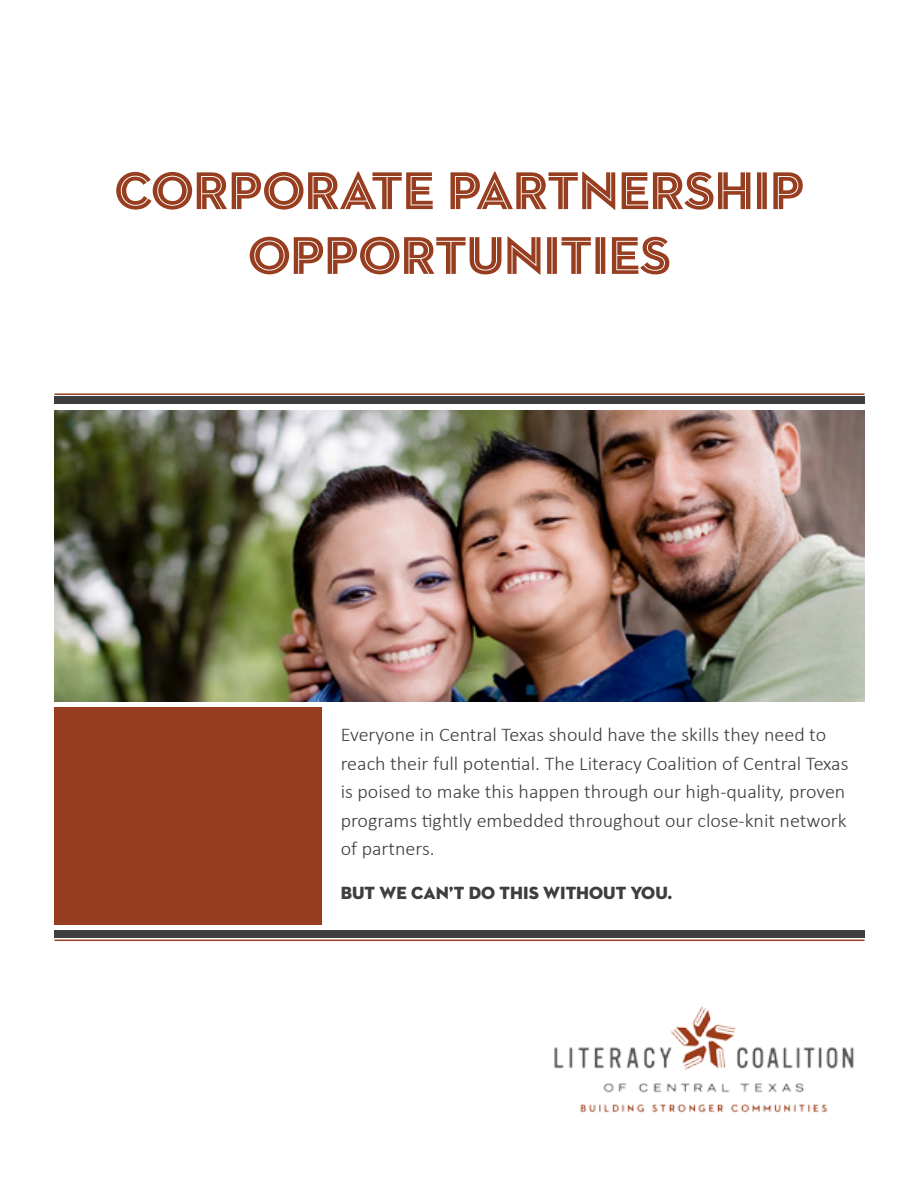
<style>
.page{position:relative;width:919px;height:1189px;background:#fff}
.page>*{position:absolute;margin:0;border:0;box-sizing:border-box;transform-origin:0 0}
.t1{font:54px "Neutraface 2 Display Inline";color:#983e20}
.t2{font:300 19.5px/28.5px "Calibri";color:#3e3e3f}
.t3{font:18px "Neutraface 2 Display Titling";color:#3e3e3f}
</style>
<div class="page">
<img style="left:554px;top:1006px;width:300px;height:107px">
<div style="left:54px;top:707px;width:268px;height:218px;background:#983e20"></div>
<div style="left:54px;top:397px;width:810px;height:7px;background:#3e3e3f"></div>
<img style="left:54px;top:410px;width:810px;height:292px">
<div style="left:54px;top:930px;width:810px;height:8px;background:#3e3e3f"></div>
<hr style="left:54px;top:939px;width:810px;height:2px;background:#983e20">
<hr style="left:54px;top:393px;width:810px;height:2px;background:#983e20">
<p class="t1" style="left:115px;top:158px;width:691px">CORPORATE PARTNERSHIP</p>
<p class="t1" style="left:248px;top:223px;width:424px">OPPORTUNITIES</p>
<p class="t2" style="left:341px;top:720px;width:509px">Everyone in Central Texas should have the skills they need to reach their full potential. The Literacy Coalition of Central Texas is poised to make this happen through our high-quality, proven programs tightly embedded throughout our close-knit network of partners.</p>
<p class="t3" style="left:341px;top:881px;width:333px">BUT WE CAN’T DO THIS WITHOUT YOU.</p>
</div>
